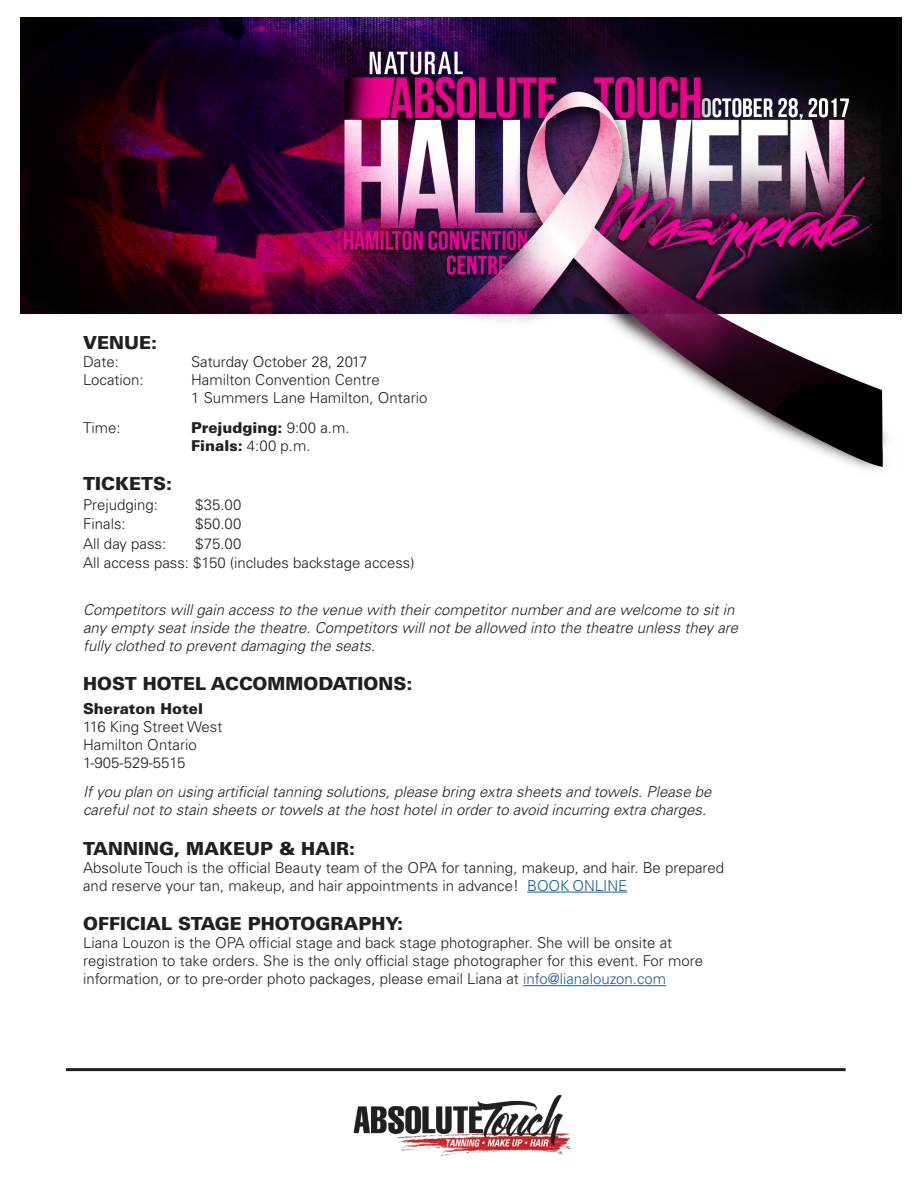
<style>
.page{position:relative;width:918px;height:1188px;background:#fff}
.page>*{position:absolute;margin:0;border:0;box-sizing:border-box;transform-origin:0 0}
.t1{font:900 18px "Univers LT Std";color:#231f20}
.t2{font:300 15px/18px "Univers LT Std";color:#231f20}
.t3{font:italic 300 15px/18px "Univers LT Std";color:#231f20}
.t4{font:900 15px "Univers LT Std";color:#231f20}
.s1{font-weight:300}
.s2{font-weight:900}
.s3{color:#175d9e}
</style>
<div class="page">
<img style="left:21px;top:17px;width:881px;height:453px">
<hr style="left:527px;top:892px;width:100px;height:1px;background:#175d9e">
<hr style="left:523px;top:985px;width:143px;height:1px;background:#175d9e">
<hr style="left:66px;top:1068px;width:780px;height:3px;background:#231f20">
<img style="left:353px;top:1095px;width:218px;height:61px">
<p class="t1" style="left:83px;top:331px;width:75px">VENUE:</p>
<p class="t2" style="left:83px;top:352px;width:37px">Date:</p>
<p class="t2" style="left:191px;top:352px;width:178px">Saturday October 28, 2017</p>
<p class="t2" style="left:83px;top:370px;width:62px">Location:</p>
<p class="t2" style="left:191px;top:370px;width:238px">Hamilton Convention Centre<br>1 Summers Lane Hamilton, Ontario</p>
<p class="t2" style="left:83px;top:418px;width:39px">Time:</p>
<p class="t4" style="left:191px;top:418px;width:160px">Prejudging: <span class="s1">9:00 a.m.</span></p>
<p class="t2" style="left:191px;top:436px;width:121px"><span class="s2">Finals:</span> 4:00 p.m.</p>
<p class="t1" style="left:83px;top:473px;width:91px">TICKETS:</p>
<p class="t2" style="left:83px;top:496px;width:76px">Prejudging:</p>
<p class="t2" style="left:195px;top:496px;width:48px">$35.00</p>
<p class="t2" style="left:83px;top:515px;width:44px">Finals:</p>
<p class="t2" style="left:195px;top:515px;width:48px">$50.00</p>
<p class="t2" style="left:83px;top:535px;width:85px">All day pass:</p>
<p class="t2" style="left:195px;top:535px;width:48px">$75.00</p>
<p class="t2" style="left:83px;top:554px;width:333px">All access pass: $150 (includes backstage access)</p>
<p class="t3" style="left:83px;top:601px;width:657px">Competitors will gain access to the venue with their competitor number and are welcome to sit in any empty seat inside the theatre. Competitors will not be allowed into the theatre unless they are fully clothed to prevent damaging the seats.</p>
<p class="t1" style="left:83px;top:673px;width:331px">HOST HOTEL ACCOMMODATIONS:</p>
<p class="t4" style="left:83px;top:700px;width:121px">Sheraton Hotel</p>
<p class="t2" style="left:83px;top:718px;width:141px">116 King Street West</p>
<p class="t2" style="left:83px;top:736px;width:115px">Hamilton Ontario<br>1-905-529-5515</p>
<p class="t3" style="left:83px;top:783px;width:630px">If you plan on using artificial tanning solutions, please bring extra sheets and towels. Please be careful not to stain sheets or towels at the host hotel in order to avoid incurring extra charges.</p>
<p class="t1" style="left:83px;top:837px;width:273px">TANNING, MAKEUP &amp; HAIR:</p>
<p class="t2" style="left:83px;top:858px;width:643px">Absolute Touch is the official Beauty team of the OPA for tanning, makeup, and hair. Be prepared and reserve your tan, makeup, and hair appointments in advance! <span class="s3">BOOK ONLINE</span></p>
<p class="t1" style="left:83px;top:912px;width:322px">OFFICIAL STAGE PHOTOGRAPHY:</p>
<p class="t2" style="left:83px;top:934px;width:621px">Liana Louzon is the OPA official stage and back stage photographer. She will be onsite at registration to take orders. She is the only official stage photographer for this event. For more information, or to pre-order photo packages, please email Liana at <span class="s3">info@lianalouzon.com</span></p>
</div>
